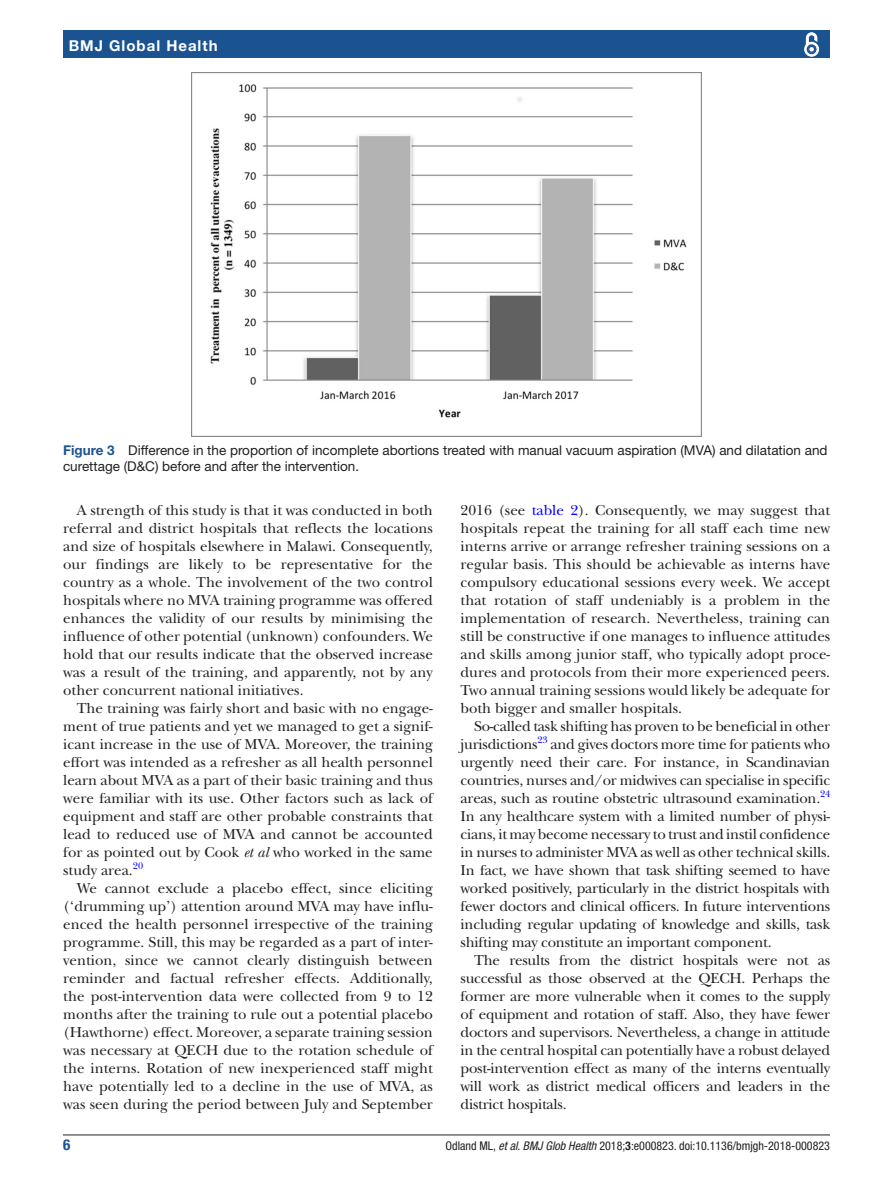
<style>
.page{position:relative;width:893px;height:1191px;background:#fff}
.page>*{position:absolute;margin:0;border:0;box-sizing:border-box;transform-origin:0 0}
.t1{font:15px/18px "New Baskerville";letter-spacing:-.015em;color:#231f20;text-align:justify}
.t2{font:700 15px "Helvetica Neue LT Std";letter-spacing:.065em;color:#fff}
.t3{font:700 condensed 15px "Helvetica Neue LT Std";color:#1b5391}
.t4{font:13.5px/16.2px "Helvetica Neue LT Std";color:#231f20}
.t5{font:condensed 12px "Helvetica Neue LT Std";color:#231f20}
.t6{font:9.9px "New Baskerville";color:#00f}
.s1{font-weight:700;color:#1b5391}
.s2{font-style:italic}
.s3{color:#00f}
.s4{font-weight:700}
</style>
<div class="page">
<hr style="left:63px;top:1134px;width:767px;height:1px;background:#231f20">
<div style="left:63px;top:31px;width:767px;height:27px;background:#1b5391"></div>
<svg style="left:804px;top:32px;width:16px;height:25px"></svg>
<div style="left:808px;top:46px;width:7px;height:7px;border:1px solid #1b5391;border-radius:50%"></div>
<img style="left:191px;top:73px;width:511px;height:364px">
<p class="t2" style="left:69px;top:36px;width:150px">BMJ Global Health</p>
<p class="t4" style="left:63px;top:441px;width:766px"><span class="s1">Figure 3</span> Difference in the proportion of incomplete abortions treated with manual vacuum aspiration (MVA) and dilatation and curettage (D&amp;C) before and after the intervention.</p>
<p class="t1" style="left:63px;top:501px;width:371px;text-indent:14px">A strength of this study is that it was conducted in both referral and district hospitals that reflects the locations and size of hospitals elsewhere in Malawi. Consequently, our findings are likely to be representative for the country as a whole. The involvement of the two control hospitals where no MVA training programme was offered enhances the validity of our results by minimising the influence of other potential (unknown) confounders. We hold that our results indicate that the observed increase was a result of the training, and apparently, not by any other concurrent national initiatives.</p>
<p class="t1" style="left:63px;top:699px;width:371px;text-indent:14px">The training was fairly short and basic with no engage&shy;ment of true patients and yet we managed to get a signif&shy;icant increase in the use of MVA. Moreover, the training effort was intended as a refresher as all health personnel learn about MVA as a part of their basic training and thus were familiar with its use. Other factors such as lack of equipment and staff are other probable constraints that lead to reduced use of MVA and cannot be accounted for as pointed out by Cook <span class="s2">et al</span> who worked in the same study area.</p>
<p class="t6" style="left:133px;top:859px;width:12px">20</p>
<p class="t1" style="left:63px;top:879px;width:371px;text-indent:14px">We cannot exclude a placebo effect, since eliciting (‘drumming up’) attention around MVA may have influ&shy;enced the health personnel irrespective of the training programme. Still, this may be regarded as a part of inter&shy;vention, since we cannot clearly distinguish between reminder and factual refresher effects. Additionally, the post-intervention data were collected from 9 to 12 months after the training to rule out a potential placebo (Hawthorne) effect. Moreover, a separate training session was necessary at QECH due to the rotation schedule of the interns. Rotation of new inexperienced staff might have potentially led to a decline in the use of MVA, as was seen during the period between July and September</p>
<p class="t1" style="left:461px;top:501px;width:371px">2016 (see <span class="s3">table 2</span>). Consequently, we may suggest that hospitals repeat the training for all staff each time new interns arrive or arrange refresher training sessions on a regular basis. This should be achievable as interns have compulsory educational sessions every week. We accept that rotation of staff undeniably is a problem in the implementation of research. Nevertheless, training can still be constructive if one manages to influence attitudes and skills among junior staff, who typically adopt proce&shy;dures and protocols from their more experienced peers.<br>Two annual training sessions would likely be adequate for both bigger and smaller hospitals.</p>
<p class="t1" style="left:461px;top:717px;width:371px;text-indent:14px">So-called task shifting has proven to be beneficial in other jurisdictions</p>
<p class="t6" style="left:537px;top:733px;width:12px">23</p>
<p class="t1" style="left:461px;top:735px;width:371px;text-indent:90px">and gives doctors more time for patients who urgently need their care. For instance, in Scandinavian countries, nurses and/or midwives can specialise in specific areas, such as routine obstetric ultrasound examination.</p>
<p class="t6" style="left:820px;top:787px;width:12px">24</p>
<p class="t1" style="left:461px;top:807px;width:371px">In any healthcare system with a limited number of physi&shy;cians, it may become necessary to trust and instil confidence in nurses to administer MVA as well as other technical skills.<br>In fact, we have shown that task shifting seemed to have worked positively, particularly in the district hospitals with fewer doctors and clinical officers. In future interventions including regular updating of knowledge and skills, task shifting may constitute an important component.</p>
<p class="t1" style="left:461px;top:951px;width:371px;text-indent:14px">The results from the district hospitals were not as successful as those observed at the QECH. Perhaps the former are more vulnerable when it comes to the supply of equipment and rotation of staff. Also, they have fewer doctors and supervisors. Nevertheless, a change in attitude in the central hospital can potentially have a robust delayed post-intervention effect as many of the interns eventually will work as district medical officers and leaders in the district hospitals.</p>
<p class="t3" style="left:63px;top:1135px;width:9px">6</p>
<p class="t5" style="left:445px;top:1138px;width:386px">Odland ML, <span class="s2">et al</span>. <span class="s2">BMJ Glob Health</span> 2018;<span class="s4">3</span>:e000823. doi:10.1136/bmjgh-2018-000823</p>
</div>
